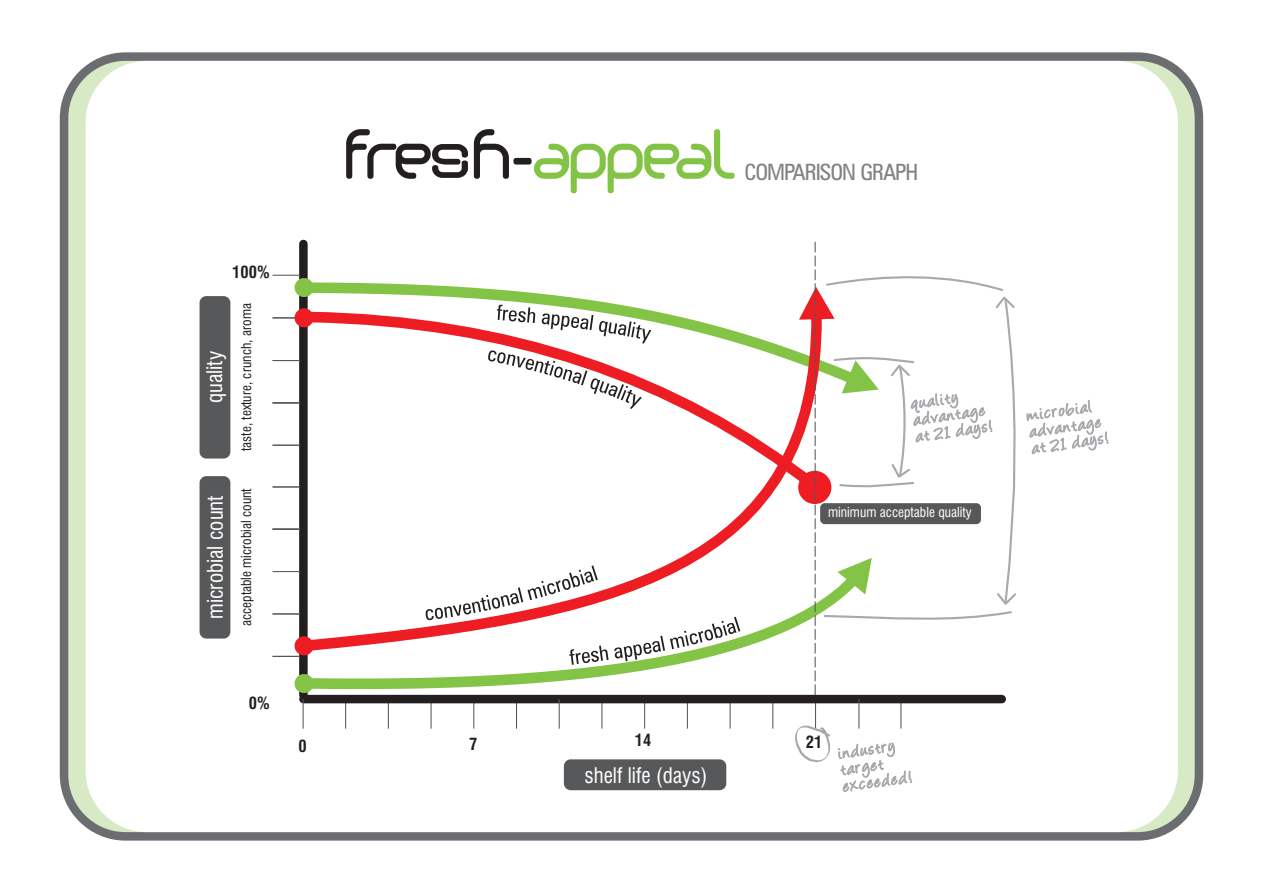
<style>
.page{position:relative;width:1263px;height:893px;background:#fff}
.page>*{position:absolute;margin:0;border:0;box-sizing:border-box;transform-origin:0 0}
.t1{font:condensed 22.5px "Zurich BT";letter-spacing:-.05em;color:#808285}
.t2{font:condensed 21px "Swiss 721 BT";color:#fff}
.t3{font:19.5px/16.6px "Angelina";color:#a8a9ad}
.t4{font:700 condensed 16.5px "Swiss 721 BT";color:#231f20}
.t5{font:condensed 13.5px "Swiss 721 BT";color:#231f20}
.t6{font:condensed 13.5px "Swiss 721 BT";color:#fff}
</style>
<div class="page">
<div style="left:60px;top:52px;width:1143px;height:789px;background:#d8eac5;border:9px solid #6c6d70;border-radius:61px"></div>
<div style="left:86px;top:61px;width:1092px;height:771px;background:#fff;border-radius:61px"></div>
<svg style="left:346px;top:129px;width:163px;height:50px"></svg>
<svg style="left:534px;top:129px;width:201px;height:64px"></svg>
<div style="left:513px;top:158px;width:19px;height:7px;background:#231f20;border-radius:3px"></div>
<div style="left:299px;top:244px;width:9px;height:451px;background:#231f20"></div>
<svg style="left:272px;top:359px;width:28px;height:3px"></svg>
<svg style="left:272px;top:486px;width:28px;height:3px"></svg>
<svg style="left:272px;top:402px;width:28px;height:3px"></svg>
<svg style="left:272px;top:444px;width:28px;height:3px"></svg>
<svg style="left:272px;top:317px;width:23px;height:3px"></svg>
<hr style="left:345px;top:699px;width:1px;height:30px;background:#57585a">
<hr style="left:388px;top:699px;width:1px;height:30px;background:#57585a">
<hr style="left:430px;top:699px;width:2px;height:30px;background:#57585a">
<hr style="left:473px;top:699px;width:1px;height:30px;background:#57585a">
<hr style="left:516px;top:699px;width:1px;height:30px;background:#57585a">
<hr style="left:601px;top:699px;width:1px;height:30px;background:#57585a">
<hr style="left:644px;top:699px;width:1px;height:30px;background:#57585a">
<hr style="left:687px;top:699px;width:1px;height:30px;background:#57585a">
<hr style="left:729px;top:699px;width:2px;height:30px;background:#57585a">
<hr style="left:772px;top:699px;width:1px;height:30px;background:#57585a">
<hr style="left:815px;top:699px;width:1px;height:30px;background:#57585a">
<hr style="left:900px;top:699px;width:1px;height:30px;background:#57585a">
<div style="left:303px;top:695px;width:699px;height:8px;background:#231f20"></div>
<svg style="left:315px;top:282px;width:500px;height:5px"></svg>
<div style="left:295px;top:308px;width:19px;height:19px;background:#ee1d23;border-radius:50%"></div>
<svg style="left:272px;top:274px;width:43px;height:24px"></svg>
<hr style="left:559px;top:699px;width:1px;height:30px;background:#57585a">
<hr style="left:858px;top:699px;width:1px;height:30px;background:#57585a">
<svg style="left:304px;top:287px;width:518px;height:271px"></svg>
<svg style="left:299px;top:558px;width:523px;height:131px"></svg>
<div style="left:295px;top:636px;width:19px;height:19px;background:#ee1d23;border-radius:50%"></div>
<svg style="left:294px;top:673px;width:21px;height:21px"></svg>
<svg style="left:425px;top:565px;width:315px;height:100px"></svg>
<svg style="left:488px;top:350px;width:154px;height:59px"></svg>
<div style="left:200px;top:296px;width:30px;height:163px;background:#57585a;border-radius:7px"></div>
<div style="left:200px;top:476px;width:30px;height:163px;background:#57585a;border-radius:7px"></div>
<div style="left:564px;top:759px;width:162px;height:31px;background:#57585a;border-radius:7px"></div>
<hr style="left:303px;top:699px;width:1px;height:30px;background:#57585a">
<svg style="left:272px;top:528px;width:28px;height:3px"></svg>
<svg style="left:272px;top:570px;width:29px;height:3px"></svg>
<svg style="left:272px;top:613px;width:29px;height:3px"></svg>
<svg style="left:272px;top:655px;width:29px;height:3px"></svg>
<svg style="left:815px;top:242px;width:1px;height:453px"></svg>
<svg style="left:497px;top:305px;width:154px;height:39px"></svg>
<svg style="left:822px;top:276px;width:194px;height:344px"></svg>
<svg style="left:795px;top:708px;width:35px;height:55px"></svg>
<div style="left:820px;top:503px;width:161px;height:21px;background:#57585a;border-radius:5px"></div>
<p class="t4" style="left:232px;top:266px;width:39px">100%</p>
<p class="t5" style="left:241px;top:451px;width:149px;rotate:-90deg">taste, texture, crunch, aroma</p>
<p class="t2" style="left:206px;top:403px;width:54px;rotate:-90deg">quality</p>
<p class="t2" style="left:207px;top:619px;width:125px;rotate:-90deg">microbial count</p>
<p class="t5" style="left:241px;top:626px;width:139px;rotate:-90deg">acceptable microbial count</p>
<p class="t4" style="left:249px;top:697px;width:22px">0%</p>
<p class="t4" style="left:298px;top:739px;width:10px">0</p>
<p class="t1" style="left:745px;top:163px;width:175px">COMPARISON GRAPH</p>
<p class="t3" style="left:910px;top:397px;width:79px;rotate:-8deg">quality advantage at 21 days!</p>
<p class="t6" style="left:828px;top:507px;width:145px">minimum acceptable quality</p>
<p class="t3" style="left:1026px;top:409px;width:79px;rotate:-8deg">microbial advantage at 21 days!</p>
<p class="t4" style="left:469px;top:738px;width:10px">7</p>
<p class="t4" style="left:635px;top:734px;width:18px">14</p>
<p class="t4" style="left:806px;top:735px;width:18px">21</p>
<p class="t2" style="left:584px;top:766px;width:124px">shelf life (days)</p>
<p class="t3" style="left:837px;top:747px;width:71px;rotate:-8deg">industry target exceeded!</p>
</div>
